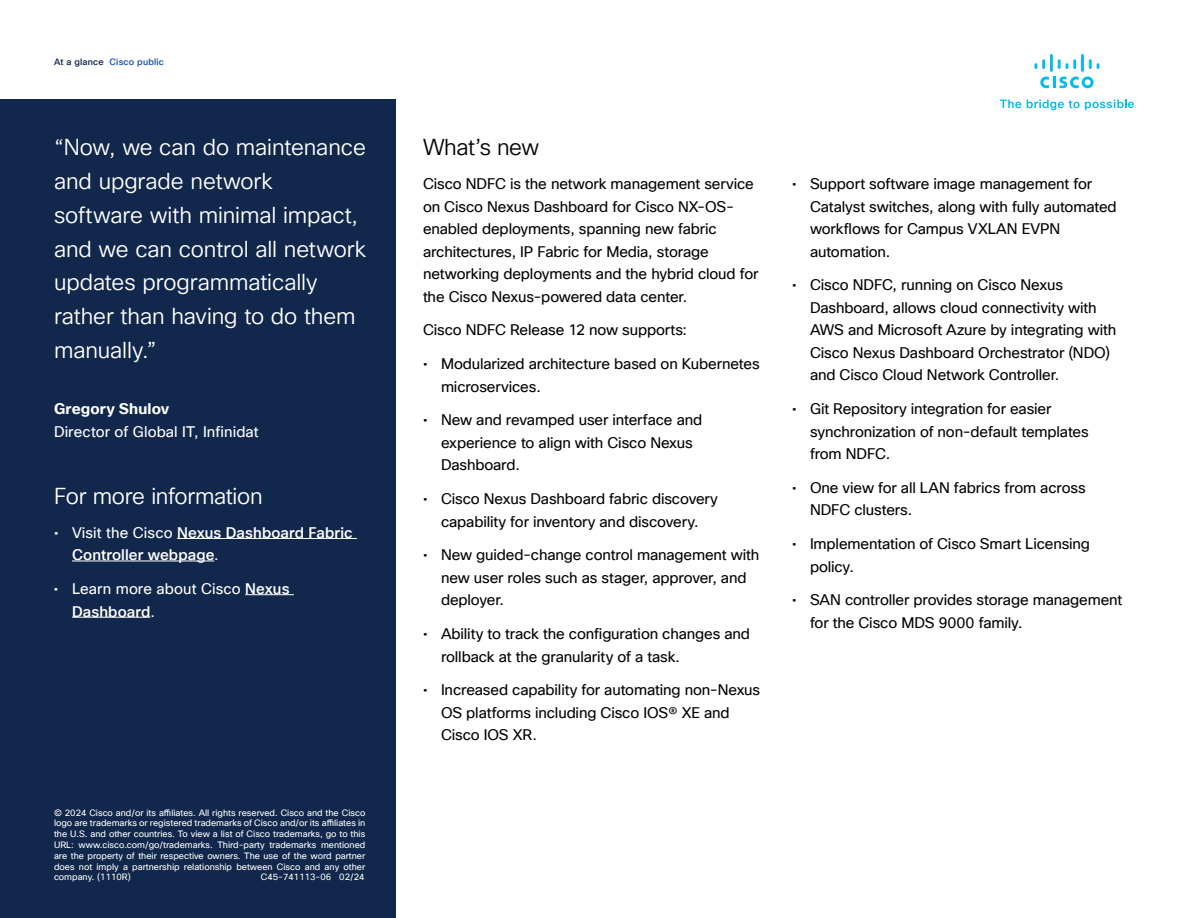
<style>
.page{position:relative;width:1188px;height:918px;background:#fff}
.page>*{position:absolute;margin:0;border:0;box-sizing:border-box;transform-origin:0 0}
.t1{font:22.5px/33.8px "Cisco Sans TT Light";letter-spacing:-.005em;color:#fff}
.t2{font:22.5px "Cisco Sans TT Light";letter-spacing:-.02em;color:#040503}
.t3{font:15px/22.5px "Cisco Sans TT";letter-spacing:-.01em;color:#040503}
.t4{font:15px/22.5px "Cisco Sans TT";letter-spacing:.005em;color:#fff}
.t5{font:500 15px/22.5px "Cisco Sans TT";letter-spacing:.005em;color:#fff}
.t6{font:700 15px "Cisco Sans TT";letter-spacing:.01em;color:#fff}
.t7{font:9px/10.8px "Cisco Sans TT";color:#fff;text-align:justify}
.t8{font:500 9px "Cisco Sans TT";letter-spacing:.02em;color:#1854a5}
.s1{color:#11274b}
.s2{font-weight:400}
.s3{font-weight:500}
</style>
<div class="page">
<svg style="left:1000px;top:100px;width:21px;height:8px"></svg>
<svg style="left:1027px;top:100px;width:107px;height:10px"></svg>
<svg style="left:1040px;top:77px;width:54px;height:11px"></svg>
<svg style="left:1089px;top:59px;width:10px;height:10px"></svg>
<hr style="left:1081px;top:54px;width:3px;height:18px;background:#01bcec">
<svg style="left:1058px;top:59px;width:18px;height:10px"></svg>
<hr style="left:1050px;top:54px;width:3px;height:18px;background:#01bcec">
<svg style="left:1034px;top:59px;width:11px;height:10px"></svg>
<div style="left:0;top:99px;width:396px;height:819px;background:#11274b"></div>
<hr style="left:177px;top:538px;width:180px;height:1px;background:#fff">
<hr style="left:72px;top:561px;width:142px;height:1px;background:#fff">
<hr style="left:245px;top:594px;width:49px;height:1px;background:#fff">
<hr style="left:72px;top:617px;width:78px;height:1px;background:#fff">
<p class="t8" style="left:54px;top:56px;width:112px"><span class="s1">At a glance</span> Cisco public</p>
<h1 class="t1" style="left:54px;top:131px;width:314px">“Now, we can do maintenance and upgrade network software with minimal impact, and we can control all network updates programmatically rather than having to do them manually.”</h1>
<p class="t6" style="left:54px;top:399px;width:117px">Gregory Shulov</p>
<p class="t4" style="left:54px;top:420px;width:206px">Director of Global IT, Infinidat</p>
<h1 class="t1" style="left:54px;top:480px;width:210px">For more information</h1>
<p class="t5" style="left:72px;top:522px;width:282px;text-indent:-18px"><span class="s2">• Visit the Cisco</span> Nexus Dashboard Fabric<br>Controller webpage<span class="s2">.</span></p>
<p class="t4" style="left:72px;top:578px;width:219px;text-indent:-18px">• Learn more about Cisco <span class="s3">Nexus<br>Dashboard</span>.</p>
<p class="t7" style="left:54px;top:807px;width:313px">© 2024 Cisco and/or its affiliates. All rights reserved. Cisco and the Cisco logo are trademarks or registered trademarks of Cisco and/or its affiliates in the U.S. and other countries. To view a list of Cisco trademarks, go to this URL: www.cisco.com/go/trademarks. Third-party trademarks mentioned are the property of their respective owners. The use of the word partner does not imply a partnership relationship between Cisco and any other company. (1110R)</p>
<p class="t7" style="left:261px;top:872px;width:105px">C45-741113-06 02/24</p>
<h1 class="t2" style="left:423px;top:133px;width:118px">What’s new</h1>
<p class="t3" style="left:423px;top:173px;width:337px">Cisco NDFC is the network management service on Cisco Nexus Dashboard for Cisco NX-OS&shy;enabled deployments, spanning new fabric architectures, IP Fabric for Media, storage networking deployments and the hybrid cloud for the Cisco Nexus-powered data center.</p>
<p class="t3" style="left:423px;top:319px;width:266px">Cisco NDFC Release 12 now supports:</p>
<p class="t3" style="left:441px;top:353px;width:320px;text-indent:-18px">• Modularized architecture based on Kubernetes microservices.</p>
<p class="t3" style="left:441px;top:409px;width:263px;text-indent:-18px">• New and revamped user interface and experience to align with Cisco Nexus<br>Dashboard.</p>
<p class="t3" style="left:423px;top:488px;width:296px;text-align:center">• Cisco Nexus Dashboard fabric discovery capability for inventory and discovery.</p>
<p class="t3" style="left:441px;top:544px;width:320px;text-indent:-18px">• New guided-change control management with new user roles such as stager, approver, and deployer.</p>
<p class="t3" style="left:441px;top:623px;width:311px;text-indent:-18px">• Ability to track the configuration changes and rollback at the granularity of a task.</p>
<p class="t3" style="left:441px;top:679px;width:321px;text-indent:-18px">• Increased capability for automating non-Nexus<br>OS platforms including Cisco IOS® XE and<br>Cisco IOS XR.</p>
<p class="t3" style="left:810px;top:173px;width:308px;text-indent:-18px">• Support software image management for Catalyst switches, along with fully automated workflows for Campus VXLAN EVPN automation.</p>
<p class="t3" style="left:810px;top:274px;width:308px;text-indent:-18px">• Cisco NDFC, running on Cisco Nexus Dashboard, allows cloud connectivity with AWS and Microsoft Azure by integrating with Cisco Nexus Dashboard Orchestrator (NDO) and Cisco Cloud Network Controller.</p>
<p class="t3" style="left:810px;top:398px;width:280px;text-indent:-18px">• Git Repository integration for easier synchronization of non-default templates from NDFC.</p>
<p class="t3" style="left:810px;top:477px;width:277px;text-indent:-18px">• One view for all LAN fabrics from across<br>NDFC clusters.</p>
<p class="t3" style="left:810px;top:533px;width:282px;text-indent:-18px">• Implementation of Cisco Smart Licensing policy.</p>
<p class="t3" style="left:810px;top:589px;width:314px;text-indent:-18px">• SAN controller provides storage management for the Cisco MDS 9000 family.</p>
</div>
